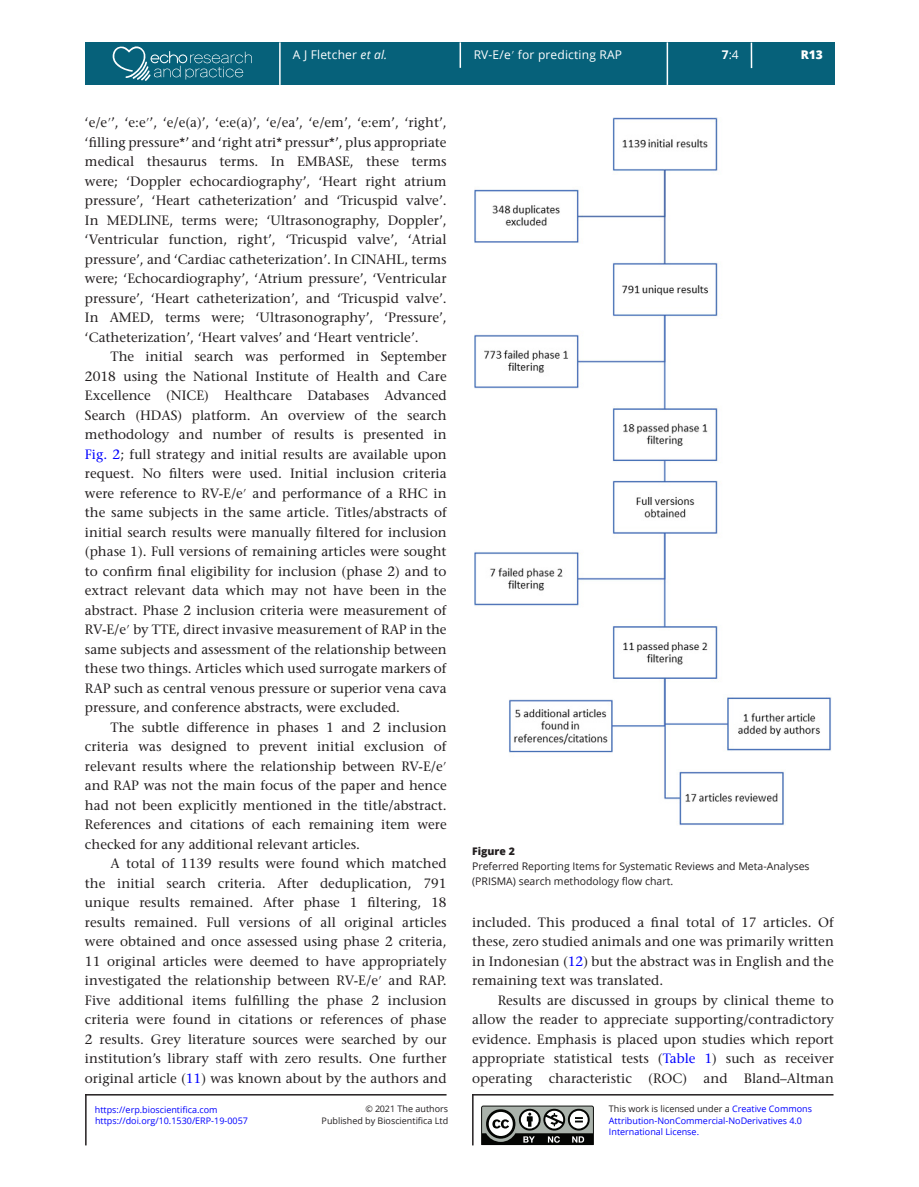
<style>
.page{position:relative;width:919px;height:1187px;background:#fff}
.page>*{position:absolute;margin:0;border:0;box-sizing:border-box;transform-origin:0 0}
.TXI{font:500 13.5px/19.5px "Stone Serif Std";color:#231f20;text-align:justify}
.TXT{font:500 13.5px/19.5px "Stone Serif Std";color:#231f20;text-align:justify}
.t1{font:12px "Open Sans";letter-spacing:.015em;color:#fff}
.t2{font:800 12px "Open Sans";color:#fff}
.FC{font:10.5px/14.7px "Open Sans";color:#231f20}
.FC-2{font:800 10.5px "Open Sans";color:#231f20}
.t3{font:9px/11.2px "Open Sans";color:#00f}
.t4{font:9px/11.9px "Open Sans";color:#231f20;text-align:right}
.s1{font-style:italic}
.s2{font-family:"STIX General"}
.s3{font-weight:700}
.s4{font-family:"STIX General";font-weight:400}
.s5{color:#00f}
.s6{color:#231f20}
</style>
<div class="page">
<div style="left:85px;top:42px;width:749px;height:43px;background:#06617a"></div>
<hr style="left:279px;top:42px;width:1px;height:43px;background:#fff">
<hr style="left:666px;top:42px;width:2px;height:43px;background:#fff">
<hr style="left:459px;top:42px;width:2px;height:26px;background:#fff">
<hr style="left:750px;top:43px;width:2px;height:25px;background:#fff">
<svg style="left:113px;top:46px;width:139px;height:35px"></svg>
<img style="left:474px;top:117px;width:357px;height:708px">
<svg style="left:481px;top:1105px;width:113px;height:40px"></svg>
<hr style="left:85px;top:1093px;width:361px;height:2px;background:#231f20">
<hr style="left:85px;top:1093px;width:2px;height:52px;background:#231f20">
<hr style="left:472px;top:1093px;width:361px;height:2px;background:#231f20">
<hr style="left:472px;top:1093px;width:1px;height:52px;background:#231f20">
<p class="t1" style="left:293px;top:47px;width:96px">A J Fletcher <span class="s1">et al.</span></p>
<p class="t1" style="left:473px;top:47px;width:150px">RV-E/e<span class="s2">′</span> for predicting RAP</p>
<p class="t1" style="left:721px;top:47px;width:18px"><span class="s3">7</span>:4</p>
<p class="t2" style="left:800px;top:46px;width:24px">R13</p>
<p class="TXT" style="left:85px;top:113px;width:363px">‘e/e<span class="s4">′</span>’, ‘e:e<span class="s4">′</span>’, ‘e/e(a)’, ‘e:e(a)’, ‘e/ea’, ‘e/em’, ‘e:em’, ‘right’, ‘filling pressure*’ and ‘right atri* pressur*’, plus appropriate medical thesaurus terms. In EMBASE, these terms were; ‘Doppler echocardiography’, ‘Heart right atrium pressure’, ‘Heart catheterization’ and ‘Tricuspid valve’.<br>In MEDLINE, terms were; ‘Ultrasonography, Doppler’, ‘Ventricular function, right’, ‘Tricuspid valve’, ‘Atrial pressure’, and ‘Cardiac catheterization’. In CINAHL, terms were; ‘Echocardiography’, ‘Atrium pressure’, ‘Ventricular pressure’, ‘Heart catheterization’, and ‘Tricuspid valve’.<br>In AMED, terms were; ‘Ultrasonography’, ‘Pressure’, ‘Catheterization’, ‘Heart valves’ and ‘Heart ventricle’.</p>
<p class="TXI" style="left:85px;top:346px;width:363px;text-indent:26px">The initial search was performed in September 2018 using the National Institute of Health and Care Excellence (NICE) Healthcare Databases Advanced Search (HDAS) platform. An overview of the search methodology and number of results is presented in <span class="s5">Fig. 2</span>; full strategy and initial results are available upon request. No filters were used. Initial inclusion criteria were reference to RV-E/e<span class="s4">′</span> and performance of a RHC in the same subjects in the same article. Titles/abstracts of initial search results were manually filtered for inclusion (phase 1). Full versions of remaining articles were sought to confirm final eligibility for inclusion (phase 2) and to extract relevant data which may not have been in the abstract. Phase 2 inclusion criteria were measurement of RV-E/e<span class="s4">′</span> by TTE, direct invasive measurement of RAP in the same subjects and assessment of the relationship between these two things. Articles which used surrogate markers of RAP such as central venous pressure or superior vena cava pressure, and conference abstracts, were excluded.</p>
<p class="TXI" style="left:85px;top:717px;width:363px;text-indent:26px">The subtle difference in phases 1 and 2 inclusion criteria was designed to prevent initial exclusion of relevant results where the relationship between RV-E/e<span class="s4">′ </span>and RAP was not the main focus of the paper and hence had not been explicitly mentioned in the title/abstract.<br>References and citations of each remaining item were checked for any additional relevant articles.</p>
<p class="TXI" style="left:85px;top:853px;width:363px;text-indent:26px">A total of 1139 results were found which matched the initial search criteria. After deduplication, 791 unique results remained. After phase 1 filtering, 18 results remained. Full versions of all original articles were obtained and once assessed using phase 2 criteria, 11 original articles were deemed to have appropriately investigated the relationship between RV-E/e<span class="s4">′</span> and RAP.<br>Five additional items fulfilling the phase 2 inclusion criteria were found in citations or references of phase 2 results. Grey literature sources were searched by our institution’s library staff with zero results. One further original article (<span class="s5">11</span>) was known about by the authors and</p>
<p class="t3" style="left:95px;top:1103px;width:124px">https://erp.bioscientifica.com</p>
<p class="t4" style="left:321px;top:1102px;width:128px">© 2021 The authors<br>Published by Bioscientifica Ltd</p>
<p class="t3" style="left:95px;top:1114px;width:154px">https://doi.org/10.1530/ERP-19-0057</p>
<p class="FC-2" style="left:472px;top:843px;width:44px">Figure 2</p>
<p class="FC" style="left:472px;top:858px;width:339px">Preferred Reporting Items for Systematic Reviews and Meta-Analyses (PRISMA) search methodology flow chart.</p>
<p class="TXI" style="left:472px;top:912px;width:363px">included. This produced a final total of 17 articles. Of these, zero studied animals and one was primarily written in Indonesian (<span class="s5">12</span>) but the abstract was in English and the remaining text was translated.</p>
<p class="TXI" style="left:472px;top:990px;width:363px;text-indent:26px">Results are discussed in groups by clinical theme to allow the reader to appreciate supporting/contradictory evidence. Emphasis is placed upon studies which report appropriate statistical tests (<span class="s5">Table 1</span>) such as receiver operating characteristic (ROC) and Bland–Altman</p>
<p class="t3" style="left:609px;top:1103px;width:204px"><span class="s6">This work is licensed under a</span> Creative Commons<br>Attribution-NonCommercial-NoDerivatives 4.0<br>International License.</p>
</div>
